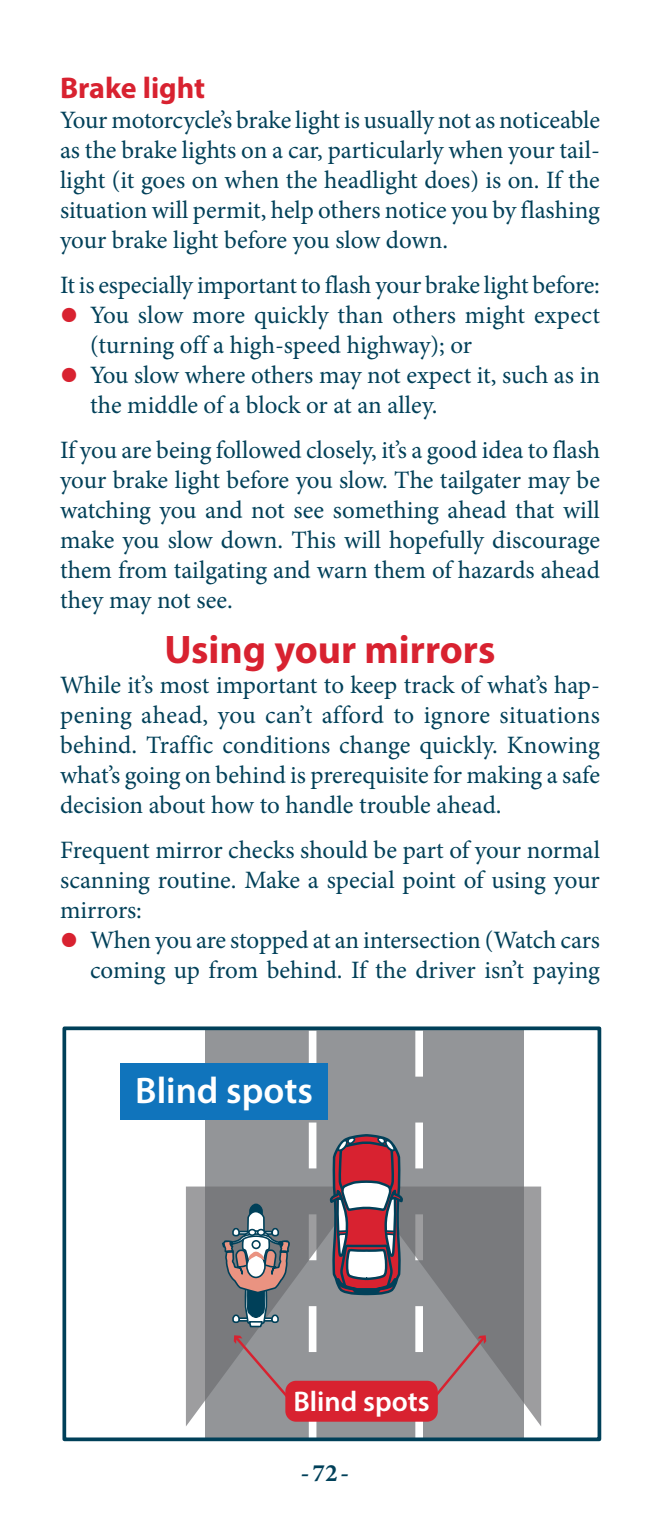
<style>
.page{position:relative;width:660px;height:1530px;background:#fff}
.page>*{position:absolute;margin:0;border:0;box-sizing:border-box;transform-origin:0 0}
.Hed_1{font:700 40px "Myriad Pro";color:#d82230}
.t1{font:600 37.25px "Myriad Pro";color:#fff}
.Hed_3{font:700 30px "Myriad Pro";color:#d82230}
.t2{font:600 28.5px "Myriad Pro";color:#fff}
.Body_text{font:25px/30px "Minion Pro";letter-spacing:-.005em;color:#004059;text-align:justify}
.Indented_text_with_b{font:25px/30px "Minion Pro";color:#004059}
.Body__no_space_after{font:25px/30px "Minion Pro";letter-spacing:-.005em;color:#004059;text-align:justify}
.t3{font:700 25px "Minion Pro";color:#004059}
.s1{font-family:"Myriad Pro";font-weight:900;font-size:50px;color:#d82230}
</style>
<div class="page">
<div style="left:62px;top:1026px;width:539px;height:415px;border:4px solid #004059"></div>
<div style="left:120px;top:1063px;width:208px;height:56px;background:#1074bc"></div>
<svg style="left:186px;top:1031px;width:355px;height:411px;background:#8f8a92"></svg>
<p class="Hed_3" style="left:60px;top:68px;width:147px">Brake light</p>
<p class="Body_text" style="left:60px;top:105px;width:542px">Your motorcycle’s brake light is usually not as noticeable as the brake lights on a car, particularly when your tail&shy;light (it goes on when the headlight does) is on. If the situation will permit, help others notice you by flashing your brake light before you slow down.</p>
<p class="Body__no_space_after" style="left:60px;top:270px;width:541px">It is especially important to flash your brake light before:</p>
<p class="Indented_text_with_b" style="left:90px;top:300px;width:512px;text-indent:-30px"><span class="s1">•</span> You slow more quickly than others might expect (turning off a high-speed highway); or</p>
<p class="Indented_text_with_b" style="left:90px;top:360px;width:512px;text-indent:-30px"><span class="s1">•</span> You slow where others may not expect it, such as in the middle of a block or at an alley.</p>
<p class="Body_text" style="left:60px;top:435px;width:542px">If you are being followed closely, it’s a good idea to flash your brake light before you slow. The tailgater may be watching you and not see something ahead that will make you slow down. This will hopefully discourage them from tailgating and warn them of hazards ahead they may not see.</p>
<p class="Hed_1" style="left:164px;top:623px;width:333px">Using your mirrors</p>
<p class="Body_text" style="left:60px;top:670px;width:542px">While it’s most important to keep track of what’s hap&shy;pening ahead, you can’t afford to ignore situations behind. Traffic conditions change quickly. Knowing what’s going on behind is prerequisite for making a safe decision about how to handle trouble ahead.</p>
<p class="Body__no_space_after" style="left:60px;top:835px;width:542px">Frequent mirror checks should be part of your normal scanning routine. Make a special point of using your mirrors:</p>
<p class="Indented_text_with_b" style="left:60px;top:925px;width:542px;text-align:right"><span class="s1">•</span> When you are stopped at an intersection (Watch cars coming up from behind. If the driver isn’t paying</p>
<p class="t1" style="left:135px;top:1067px;width:179px">Blind spots</p>
<p class="t2" style="left:293px;top:1383px;width:138px">Blind spots</p>
<p class="t3" style="left:301px;top:1455px;width:50px">-72-</p>
</div>
